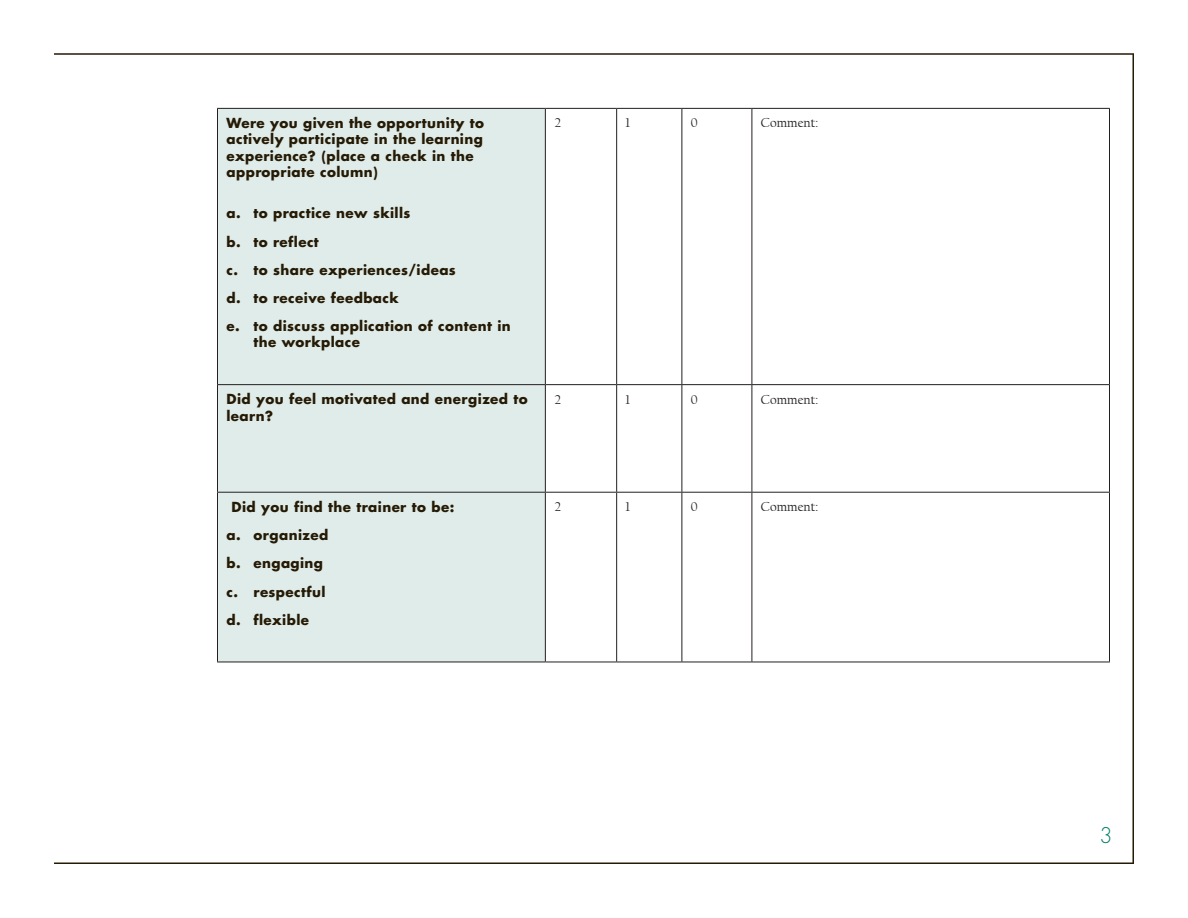
<style>
.page{position:relative;width:1188px;height:918px;background:#fff}
.page>*{position:absolute;margin:0;border:0;box-sizing:border-box;transform-origin:0 0}
.t1{font:300 21px "Futura";color:#007d67}
.t2{font:700 13.5px/28.2px "Futura";letter-spacing:.03em;color:#251a05}
.t3{font:13.5px "Californian FB";color:#231f20}
</style>
<div class="page">
<hr style="left:54px;top:53px;width:1080px;height:2px;background:#251a05">
<hr style="left:54px;top:862px;width:1080px;height:2px;background:#251a05">
<hr style="left:1132px;top:54px;width:2px;height:810px;background:#251a05">
<div style="left:218px;top:109px;width:327px;height:553px;background:#e0ece9"></div>
<hr style="left:217px;top:108px;width:328px;height:1px;background:#231f20">
<hr style="left:217px;top:109px;width:1px;height:275px;background:#231f20">
<hr style="left:545px;top:108px;width:72px;height:1px;background:#231f20">
<hr style="left:545px;top:109px;width:1px;height:275px;background:#231f20">
<hr style="left:617px;top:108px;width:65px;height:1px;background:#231f20">
<hr style="left:616px;top:109px;width:1px;height:275px;background:#231f20">
<hr style="left:682px;top:108px;width:70px;height:1px;background:#231f20">
<hr style="left:682px;top:109px;width:1px;height:275px;background:#231f20">
<hr style="left:752px;top:108px;width:358px;height:1px;background:#231f20">
<hr style="left:752px;top:109px;width:1px;height:275px;background:#231f20">
<hr style="left:1109px;top:109px;width:1px;height:275px;background:#231f20">
<hr style="left:217px;top:384px;width:328px;height:1px;background:#231f20">
<hr style="left:217px;top:385px;width:1px;height:107px;background:#231f20">
<hr style="left:545px;top:384px;width:72px;height:1px;background:#231f20">
<hr style="left:545px;top:385px;width:1px;height:107px;background:#231f20">
<hr style="left:617px;top:384px;width:65px;height:1px;background:#231f20">
<hr style="left:616px;top:385px;width:1px;height:107px;background:#231f20">
<hr style="left:682px;top:384px;width:70px;height:1px;background:#231f20">
<hr style="left:682px;top:385px;width:1px;height:107px;background:#231f20">
<hr style="left:752px;top:384px;width:358px;height:1px;background:#231f20">
<hr style="left:752px;top:385px;width:1px;height:107px;background:#231f20">
<hr style="left:1109px;top:385px;width:1px;height:107px;background:#231f20">
<hr style="left:217px;top:492px;width:328px;height:1px;background:#231f20">
<hr style="left:217px;top:493px;width:1px;height:169px;background:#231f20">
<hr style="left:545px;top:492px;width:72px;height:1px;background:#231f20">
<hr style="left:545px;top:493px;width:1px;height:169px;background:#231f20">
<hr style="left:617px;top:492px;width:65px;height:1px;background:#231f20">
<hr style="left:616px;top:493px;width:1px;height:169px;background:#231f20">
<hr style="left:682px;top:492px;width:70px;height:1px;background:#231f20">
<hr style="left:682px;top:493px;width:1px;height:169px;background:#231f20">
<hr style="left:752px;top:492px;width:358px;height:1px;background:#231f20">
<hr style="left:752px;top:493px;width:1px;height:169px;background:#231f20">
<hr style="left:1109px;top:493px;width:1px;height:169px;background:#231f20">
<hr style="left:217px;top:662px;width:328px;height:1px;background:#231f20">
<hr style="left:545px;top:662px;width:72px;height:1px;background:#231f20">
<hr style="left:617px;top:662px;width:65px;height:1px;background:#231f20">
<hr style="left:682px;top:662px;width:70px;height:1px;background:#231f20">
<hr style="left:752px;top:662px;width:358px;height:1px;background:#231f20">
<p class="t2" style="left:226px;top:115px;width:259px;line-height:16.2px">Were you given the opportunity to actively participate in the learning experience? (place a check in the appropriate column)</p>
<p class="t2" style="left:226px;top:199px;width:286px">a. to practice new skills<br>b. to reflect<br>c. to share experiences/ideas<br>d. to receive feedback<br>e. to discuss application of content in</p>
<p class="t2" style="left:254px;top:328px;width:108px">the workplace</p>
<p class="t3" style="left:554px;top:116px;width:8px">2</p>
<p class="t3" style="left:626px;top:116px;width:6px">1</p>
<p class="t3" style="left:691px;top:116px;width:8px">0</p>
<p class="t3" style="left:761px;top:116px;width:59px">Comment:</p>
<p class="t2" style="left:226px;top:391px;width:303px;line-height:16.2px">Did you feel motivated and energized to learn?</p>
<p class="t3" style="left:554px;top:392px;width:8px">2</p>
<p class="t3" style="left:626px;top:392px;width:6px">1</p>
<p class="t3" style="left:691px;top:392px;width:8px">0</p>
<p class="t3" style="left:761px;top:392px;width:59px">Comment:</p>
<p class="t2" style="left:226px;top:493px;width:229px;text-indent:5px">Did you find the trainer to be: a. organized<br>b. engaging<br>c. respectful<br>d. flexible</p>
<p class="t3" style="left:554px;top:499px;width:8px">2</p>
<p class="t3" style="left:626px;top:499px;width:6px">1</p>
<p class="t3" style="left:691px;top:499px;width:8px">0</p>
<p class="t3" style="left:761px;top:499px;width:59px">Comment:</p>
<h1 class="t1" style="left:1099px;top:823px;width:15px">3</h1>
</div>
